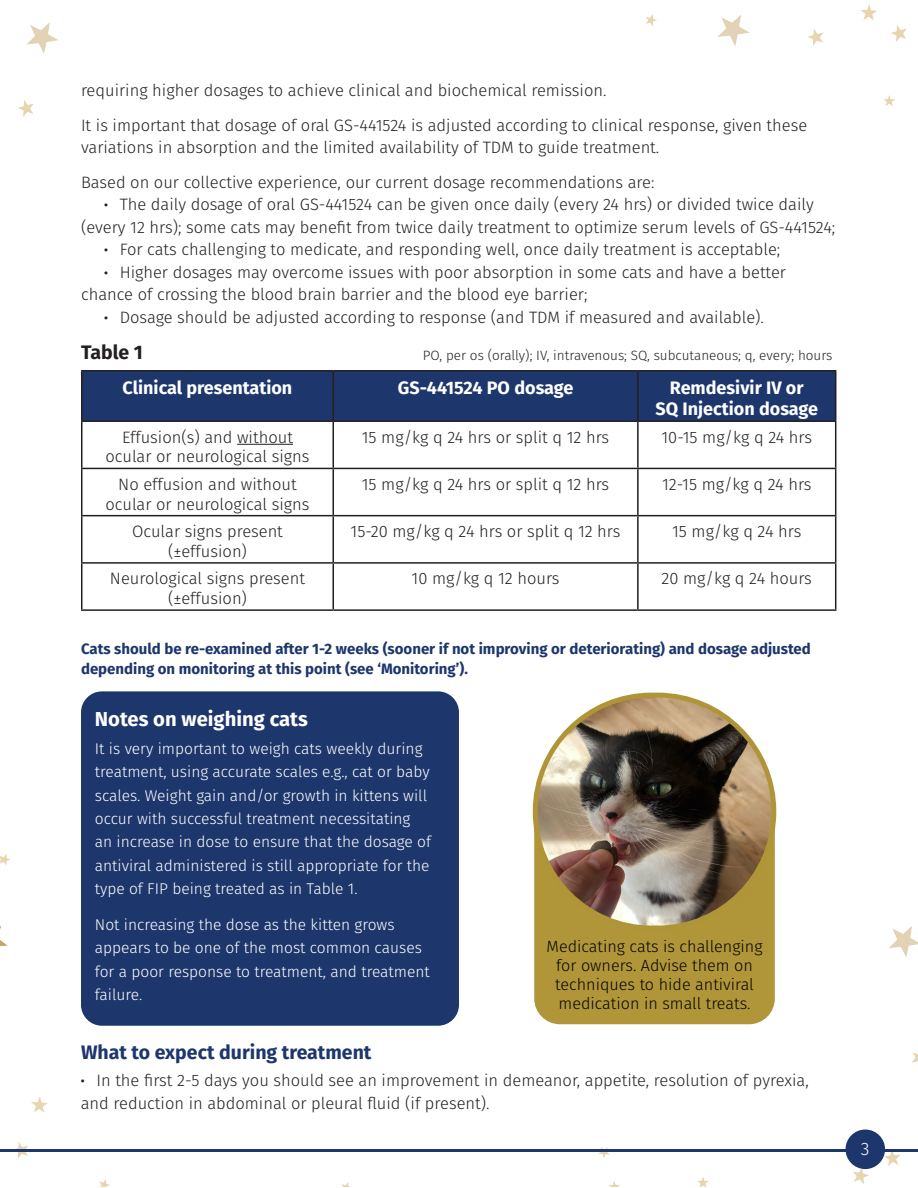
<style>
.page{position:relative;width:918px;height:1188px;background:#fff}
.page>*{position:absolute;margin:0;border:0;box-sizing:border-box;transform-origin:0 0}
.t1{font:700 20.25px "Fira Sans";color:#fff}
.t2{font:700 19.5px "Fira Sans";color:#1d366c}
.t3{font:700 19.5px "Fira Sans";letter-spacing:-.005em;color:#231f20}
.t4{font:700 18px "Fira Sans";color:#fff}
.t5{font:300 18px "Fira Sans";color:#fff}
.t6{font:300 16.5px/22.5px "Fira Sans";color:#231f20}
.t7{font:300 16.2px/19.2px "Fira Sans";color:#040503;text-align:center}
.t8{font:300 15.6px/23.4px "Fira Sans";color:#fff}
.t9{font:700 15px/19.5px "Fira Sans";color:#1d366c}
.t10{font:300 13.5px "Fira Sans";color:#231f20}
.s1{font-weight:700}
</style>
<div class="page">
<img style="left:0;top:4px;width:918px;height:1182px">
<hr style="left:0;top:1149px;width:918px;height:3px;background:#1d366c">
<div style="left:846px;top:1130px;width:39px;height:39px;background:#1d366c;border-radius:50%"></div>
<div style="left:82px;top:372px;width:753px;height:48px;background:#1d366c"></div>
<hr style="left:81px;top:370px;width:252px;height:2px;background:#231f20">
<hr style="left:81px;top:372px;width:1px;height:48px;background:#231f20">
<hr style="left:333px;top:370px;width:305px;height:2px;background:#231f20">
<hr style="left:333px;top:372px;width:1px;height:48px;background:#231f20">
<hr style="left:638px;top:370px;width:198px;height:2px;background:#231f20">
<hr style="left:637px;top:372px;width:2px;height:48px;background:#231f20">
<hr style="left:835px;top:372px;width:1px;height:48px;background:#231f20">
<hr style="left:81px;top:420px;width:252px;height:2px;background:#231f20">
<hr style="left:81px;top:422px;width:1px;height:46px;background:#231f20">
<hr style="left:333px;top:420px;width:305px;height:2px;background:#231f20">
<hr style="left:333px;top:422px;width:1px;height:46px;background:#231f20">
<hr style="left:638px;top:420px;width:198px;height:2px;background:#231f20">
<hr style="left:637px;top:422px;width:2px;height:46px;background:#231f20">
<hr style="left:835px;top:422px;width:1px;height:46px;background:#231f20">
<hr style="left:81px;top:468px;width:252px;height:1px;background:#231f20">
<hr style="left:81px;top:469px;width:1px;height:46px;background:#231f20">
<hr style="left:333px;top:468px;width:305px;height:1px;background:#231f20">
<hr style="left:333px;top:469px;width:1px;height:46px;background:#231f20">
<hr style="left:638px;top:468px;width:198px;height:1px;background:#231f20">
<hr style="left:637px;top:469px;width:2px;height:46px;background:#231f20">
<hr style="left:835px;top:469px;width:1px;height:46px;background:#231f20">
<hr style="left:81px;top:515px;width:252px;height:1px;background:#231f20">
<hr style="left:81px;top:516px;width:1px;height:46px;background:#231f20">
<hr style="left:333px;top:515px;width:305px;height:1px;background:#231f20">
<hr style="left:333px;top:516px;width:1px;height:46px;background:#231f20">
<hr style="left:638px;top:515px;width:198px;height:1px;background:#231f20">
<hr style="left:637px;top:516px;width:2px;height:46px;background:#231f20">
<hr style="left:835px;top:516px;width:1px;height:46px;background:#231f20">
<hr style="left:81px;top:562px;width:252px;height:2px;background:#231f20">
<hr style="left:81px;top:564px;width:1px;height:45px;background:#231f20">
<hr style="left:333px;top:562px;width:305px;height:2px;background:#231f20">
<hr style="left:333px;top:564px;width:1px;height:45px;background:#231f20">
<hr style="left:638px;top:562px;width:198px;height:2px;background:#231f20">
<hr style="left:637px;top:564px;width:2px;height:45px;background:#231f20">
<hr style="left:835px;top:564px;width:1px;height:45px;background:#231f20">
<hr style="left:81px;top:609px;width:252px;height:2px;background:#231f20">
<hr style="left:333px;top:609px;width:305px;height:2px;background:#231f20">
<hr style="left:638px;top:609px;width:198px;height:2px;background:#231f20">
<hr style="left:237px;top:444px;width:56px;height:1px;background:#231f20">
<div style="left:534px;top:796px;width:242px;height:229px;background:#b19539;border-radius:26px"></div>
<img style="left:535px;top:695px;width:239px;height:233px;border-radius:116px">
<div style="left:533px;top:693px;width:243px;height:237px;border:5px solid #b09538;border-radius:116px"></div>
<div style="left:81px;top:691px;width:378px;height:335px;background:#1d366c;border-radius:21px"></div>
<p class="t6" style="left:81px;top:79px;width:527px">requiring higher dosages to achieve clinical and biochemical remission.</p>
<p class="t6" style="left:81px;top:114px;width:728px">It is important that dosage of oral GS-441524 is adjusted according to clinical response, given these variations in absorption and the limited availability of TDM to guide treatment.</p>
<p class="t6" style="left:81px;top:171px;width:575px">Based on our collective experience, our current dosage recommendations are:</p>
<p class="t6" style="left:81px;top:193px;width:756px;text-align:center"><span class="s1">·</span> The daily dosage of oral GS-441524 can be given once daily (every 24 hrs) or divided twice daily (every 12 hrs); some cats may benefit from twice daily treatment to optimize serum levels of GS-441524;</p>
<p class="t6" style="left:104px;top:238px;width:678px"><span class="s1">·</span> For cats challenging to medicate, and responding well, once daily treatment is acceptable;</p>
<p class="t6" style="left:81px;top:261px;width:707px;text-indent:23px"><span class="s1">·</span> Higher dosages may overcome issues with poor absorption in some cats and have a better chance of crossing the blood brain barrier and the blood eye barrier;</p>
<p class="t6" style="left:104px;top:306px;width:661px"><span class="s1">·</span> Dosage should be adjusted according to response (and TDM if measured and available).</p>
<p class="t3" style="left:81px;top:336px;width:64px">Table 1</p>
<p class="t10" style="left:423px;top:346px;width:411px">PO, per os (orally); IV, intravenous; SQ, subcutaneous; q, every; hours</p>
<p class="t4" style="left:123px;top:372px;width:171px">Clinical presentation</p>
<p class="t4" style="left:398px;top:372px;width:177px">GS-441524 PO dosage</p>
<p class="t4" style="left:670px;top:372px;width:135px">Remdesivir IV or</p>
<p class="t4" style="left:656px;top:394px;width:164px">SQ Injection dosage</p>
<p class="t6" style="left:122px;top:426px;width:172px">Effusion(s) and without</p>
<p class="t6" style="left:105px;top:445px;width:206px">ocular or neurological signs</p>
<p class="t6" style="left:362px;top:426px;width:249px">15 mg/kg q 24 hrs or split q 12 hrs</p>
<p class="t6" style="left:661px;top:426px;width:152px">10-15 mg/kg q 24 hrs</p>
<p class="t6" style="left:118px;top:473px;width:180px">No effusion and without</p>
<p class="t6" style="left:105px;top:493px;width:206px">ocular or neurological signs</p>
<p class="t6" style="left:132px;top:520px;width:152px">Ocular signs present</p>
<p class="t6" style="left:168px;top:540px;width:80px">(±effusion)</p>
<p class="t6" style="left:362px;top:473px;width:249px">15 mg/kg q 24 hrs or split q 12 hrs</p>
<p class="t6" style="left:662px;top:473px;width:151px">12-15 mg/kg q 24 hrs</p>
<p class="t6" style="left:351px;top:520px;width:271px">15-20 mg/kg q 24 hrs or split q 12 hrs</p>
<p class="t6" style="left:672px;top:520px;width:131px">15 mg/kg q 24 hrs</p>
<p class="t6" style="left:110px;top:569px;width:197px;line-height:19.8px;text-align:center">Neurological signs present (±effusion)</p>
<p class="t6" style="left:412px;top:567px;width:150px">10 mg/kg q 12 hours</p>
<p class="t6" style="left:662px;top:567px;width:152px">20 mg/kg q 24 hours</p>
<p class="t9" style="left:81px;top:638px;width:731px">Cats should be re-examined after 1-2 weeks (sooner if not improving or deteriorating) and dosage adjusted depending on monitoring at this point (see ‘Monitoring’).</p>
<p class="t1" style="left:95px;top:702px;width:214px">Notes on weighing cats</p>
<p class="t8" style="left:95px;top:737px;width:338px">It is very important to weigh cats weekly during treatment, using accurate scales e.g., cat or baby scales. Weight gain and/or growth in kittens will occur with successful treatment necessitating an increase in dose to ensure that the dosage of antiviral administered is still appropriate for the type of FIP being treated as in Table 1.</p>
<p class="t8" style="left:95px;top:913px;width:336px">Not increasing the dose as the kitten grows appears to be one of the most common causes for a poor response to treatment, and treatment failure.</p>
<p class="t7" style="left:547px;top:937px;width:218px">Medicating cats is challenging for owners. Advise them on techniques to hide antiviral medication in small treats.</p>
<p class="t2" style="left:81px;top:1036px;width:292px">What to expect during treatment</p>
<p class="t6" style="left:81px;top:1069px;width:729px"><span class="s1">·</span> In the first 2-5 days you should see an improvement in demeanor, appetite, resolution of pyrexia, and reduction in abdominal or pleural fluid (if present).</p>
<p class="t5" style="left:861px;top:1136px;width:10px">3</p>
</div>
